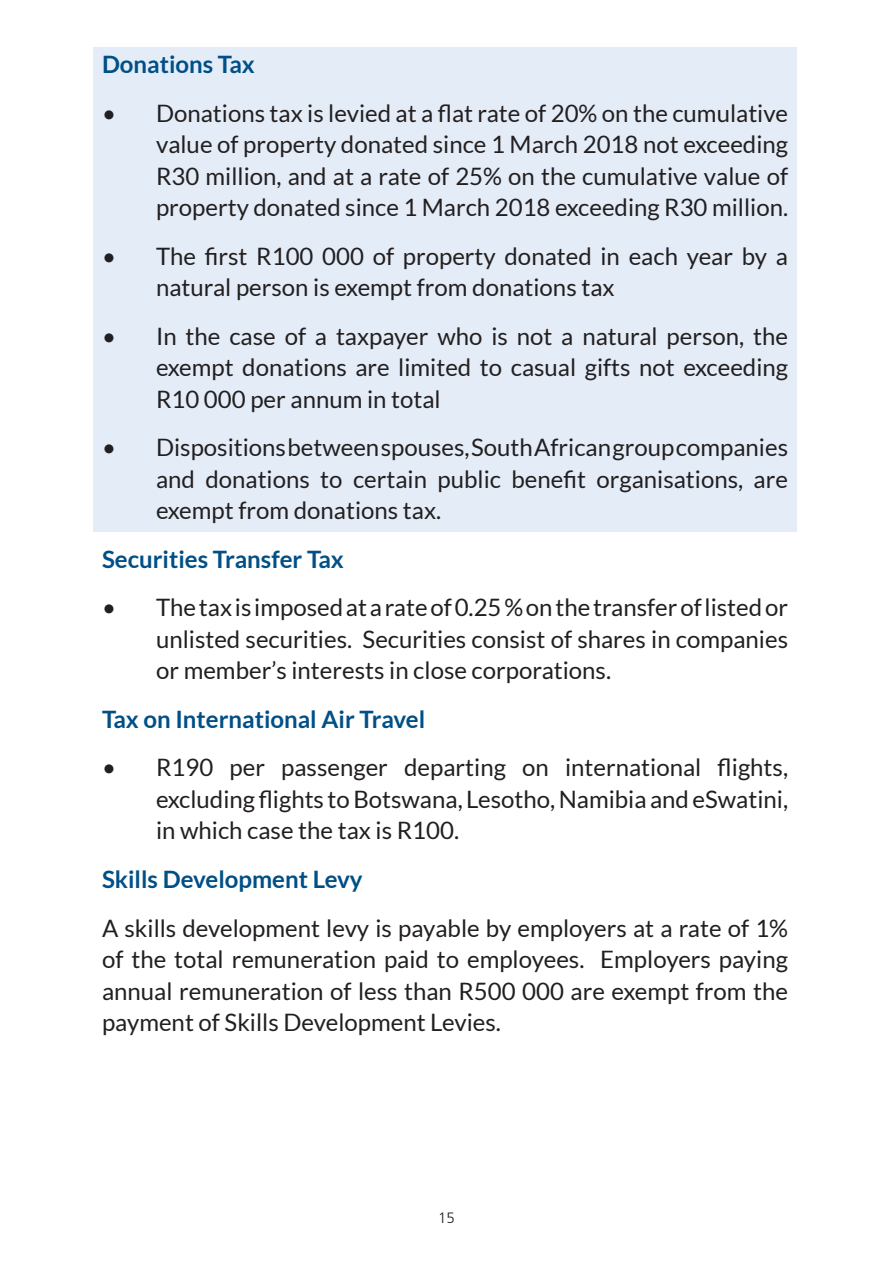
<style>
.page{position:relative;width:893px;height:1263px;background:#fff}
.page>*{position:absolute;margin:0;border:0;box-sizing:border-box;transform-origin:0 0}
.t1{font:24px/31.5px "Lato";color:#231f20;text-align:justify}
.t2{font:700 24px "Lato";color:#004f87}
.t3{font:300 15px "Frutiger";color:#231f20}
</style>
<div class="page">
<div style="left:94px;top:47px;width:703px;height:484px;background:#e4edf7"></div>
<p class="t2" style="left:102px;top:51px;width:154px">Donations Tax</p>
<p class="t1" style="left:156px;top:97px;width:634px;text-indent:-54px">• Donations tax is levied at a flat rate of 20% on the cumulative value of property donated since 1 March 2018 not exceeding R30 million, and at a rate of 25% on the cumulative value of property donated since 1 March 2018 exceeding R30 million.</p>
<p class="t1" style="left:156px;top:240px;width:633px;text-indent:-54px">• The first R100 000 of property donated in each year by a natural person is exempt from donations tax</p>
<p class="t1" style="left:156px;top:320px;width:634px;text-indent:-54px">• In the case of a taxpayer who is not a natural person, the exempt donations are limited to casual gifts not exceeding R10 000 per annum in total</p>
<p class="t1" style="left:156px;top:432px;width:633px;text-indent:-54px">• Dispositions between spouses, South African group companies and donations to certain public benefit organisations, are exempt from donations tax.</p>
<p class="t2" style="left:102px;top:545px;width:243px">Securities Transfer Tax</p>
<p class="t1" style="left:156px;top:592px;width:633px;text-indent:-54px">• The tax is imposed at a rate of 0.25 % on the transfer of listed or unlisted securities. Securities consist of shares in companies or member’s interests in close corporations.</p>
<p class="t2" style="left:102px;top:705px;width:325px">Tax on International Air Travel</p>
<p class="t1" style="left:156px;top:752px;width:633px;text-indent:-54px">• R190 per passenger departing on international flights, excludingflights toBotswana, Lesotho,Namibia and eSwatini, in which case the tax is R100.</p>
<p class="t2" style="left:102px;top:865px;width:262px">Skills Development Levy</p>
<p class="t1" style="left:102px;top:912px;width:688px">A skills development levy is payable by employers at a rate of 1% of the total remuneration paid to employees. Employers paying annual remuneration of less than R500 000 are exempt from the payment of Skills Development Levies.</p>
<p class="t3" style="left:438px;top:1209px;width:18px">15</p>
</div>
